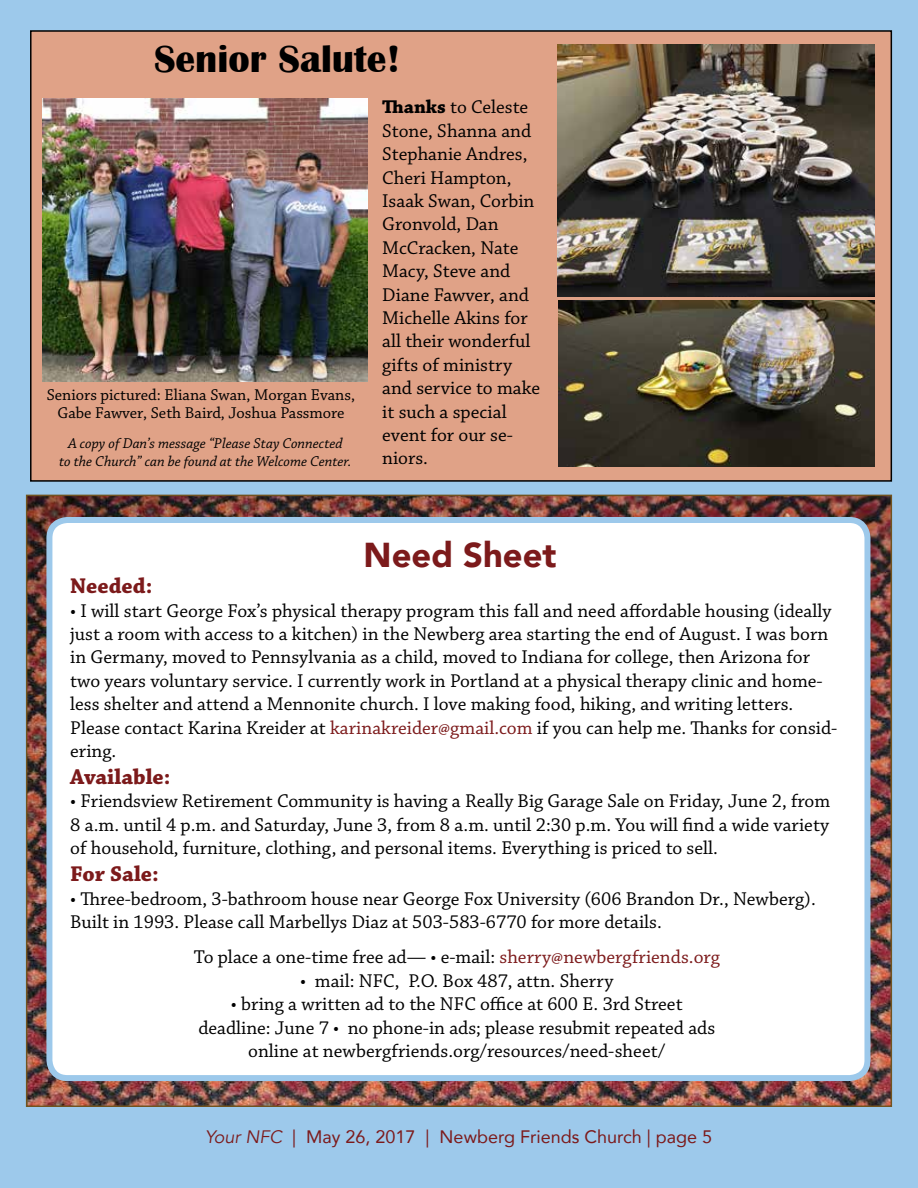
<style>
.page{position:relative;width:918px;height:1188px;background:#9dc9eb}
.page>*{position:absolute;margin:0;border:0;box-sizing:border-box;transform-origin:0 0}
.t1{font:700 39.3px "Britannic";color:#000}
.t2{font:900 34.5px "Avenir";color:#7c1a1b}
.t3{font:700 22.5px "Chaparral Pro";color:#7c1a1b}
.t4{font:19.5px/23.4px "Chaparral Pro";color:#000}
.t5{font:18px "Avenir";color:#7c1a1b}
.t6{font:16.5px/18px "Chaparral Pro";color:#000;text-align:center}
.t7{font:italic 15px/18px "Chaparral Pro";color:#000;text-align:center}
.s1{font-weight:700}
.s2{color:#7c1a1b}
.s3{font-style:italic}
</style>
<div class="page">
<img style="left:29px;top:498px;width:860px;height:606px">
<div style="left:49px;top:520px;width:818px;height:558px;background:#fff;border-radius:18px"></div>
<div style="left:46px;top:517px;width:824px;height:564px;border:6px solid #9dc9eb;border-radius:18px"></div>
<div style="left:31px;top:31px;width:860px;height:450px;background:#e0a287"></div>
<div style="left:30px;top:30px;width:862px;height:452px;border:2px solid #000"></div>
<img style="left:557px;top:45px;width:318px;height:251px">
<img style="left:43px;top:99px;width:324px;height:283px">
<img style="left:559px;top:301px;width:316px;height:166px">
<h1 class="t1" style="left:154px;top:36px;width:248px">Senior Salute!</h1>
<p class="t6" style="left:47px;top:386px;width:310px">Seniors pictured: Eliana Swan, Morgan Evans,<br>Gabe Fawver, Seth Baird, Joshua Passmore</p>
<p class="t7" style="left:59px;top:435px;width:294px">A copy of Dan’s message “Please Stay Connected<br>to the Church” can be found at the Welcome Center.</p>
<p class="t4" style="left:382px;top:96px;width:159px"><span class="s1">Thanks</span> to Celeste<br>Stone, Shanna and<br>Stephanie Andres,<br>Cheri Hampton,<br>Isaak Swan, Corbin<br>Gronvold, Dan<br>McCracken, Nate<br>Macy, Steve and<br>Diane Fawver, and<br>Michelle Akins for all their wonderful gifts of ministry and service to make it such a special event for our se&shy;niors.</p>
<h2 class="t2" style="left:364px;top:525px;width:194px">Need Sheet</h2>
<p class="t3" style="left:70px;top:573px;width:84px">Needed:</p>
<p class="t4" style="left:70px;top:599px;width:769px">• I will start George Fox’s physical therapy program this fall and need affordable housing (ideally just a room with access to a kitchen) in the Newberg area starting the end of August. I was born in Germany, moved to Pennsylvania as a child, moved to Indiana for college, then Arizona for two years voluntary service. I currently work in Portland at a physical therapy clinic and home&shy;less shelter and attend a Mennonite church. I love making food, hiking, and writing letters.<br>Please contact Karina Kreider at <span class="s2">karinakreider@gmail.com</span> if you can help me. Thanks for consid&shy;ering.</p>
<p class="t3" style="left:70px;top:764px;width:102px">Available:</p>
<p class="t4" style="left:70px;top:790px;width:762px;text-align:justify">• Friendsview Retirement Community is having a Really Big Garage Sale on Friday, June 2, from 8 a.m. until 4 p.m. and Saturday, June 3, from 8 a.m. until 2:30 p.m. You will find a wide variety of household, furniture, clothing, and personal items. Everything is priced to sell.</p>
<p class="t3" style="left:70px;top:861px;width:90px">For Sale:</p>
<p class="t4" style="left:70px;top:887px;width:747px">• Three-bedroom, 3-bathroom house near George Fox University (606 Brandon Dr., Newberg).<br>Built in 1993. Please call Marbellys Diaz at 503-583-6770 for more details.</p>
<p class="t4" style="left:194px;top:946px;width:528px">To place a one-time free ad— • e-mail: <span class="s2">sherry@newbergfriends.org</span></p>
<p class="t4" style="left:300px;top:970px;width:315px">• mail: NFC, P.O. Box 487, attn. Sherry</p>
<p class="t4" style="left:198px;top:993px;width:518px;text-align:center">• bring a written ad to the NFC office at 600 E. 3rd Street deadline: June 7 • no phone-in ads; please resubmit repeated ads online at newbergfriends.org/resources/need-sheet/</p>
<p class="t5" style="left:205px;top:1123px;width:508px"><span class="s3">Your NFC</span> | May 26, 2017 | Newberg Friends Church | page 5</p>
</div>
